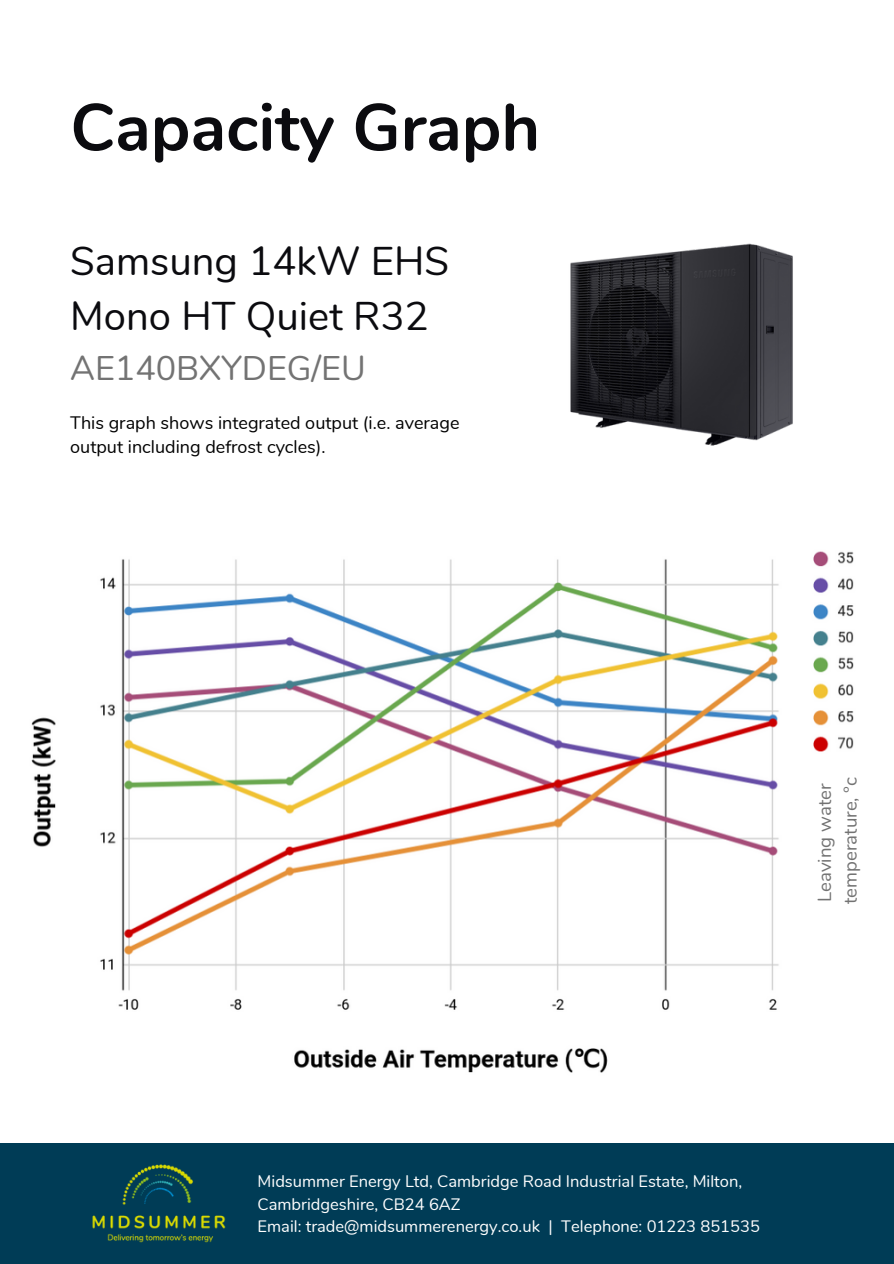
<style>
.page{position:relative;width:894px;height:1264px;background:#fff}
.page>*{position:absolute;margin:0;border:0;box-sizing:border-box;transform-origin:0 0}
.t1{font:700 66px "Nunito";color:#0b0b0f}
.t2{font:40.05px/55.2px "Nunito";color:#0b0b0f}
.t3{font:34.05px "Nunito";color:#737373}
.t4{font:18.6px/25.7px "Nunito";color:#737373}
.t5{font:18px/24.8px "Nunito";color:#000}
.t6{font:16.5px/22.5px "Nunito";color:#fff}
</style>
<div class="page">
<div style="left:0;top:1143px;width:893px;height:120px;background:#003c56"></div>
<img style="left:31px;top:551px;width:823px;height:522px">
<img style="left:92px;top:1164px;width:134px;height:79px">
<img style="left:570px;top:243px;width:223px;height:203px">
<h1 class="t1" style="left:70px;top:84px;width:471px">Capacity Graph</h1>
<h2 class="t2" style="left:70px;top:234px;width:380px">Samsung 14kW EHS<br>Mono HT Quiet R32</h2>
<h3 class="t3" style="left:70px;top:345px;width:297px">AE140BXYDEG/EU</h3>
<p class="t5" style="left:70px;top:410px;width:390px">This graph shows integrated output (i.e. average output including defrost cycles).</p>
<p class="t4" style="left:812px;top:904px;width:129px;rotate:-90deg">Leaving water temperature, °c</p>
<p class="t6" style="left:257px;top:1170px;width:503px">Midsummer Energy Ltd, Cambridge Road Industrial Estate, Milton,<br>Cambridgeshire, CB24 6AZ<br>Email: trade@midsummerenergy.co.uk | Telephone: 01223 851535</p>
</div>
